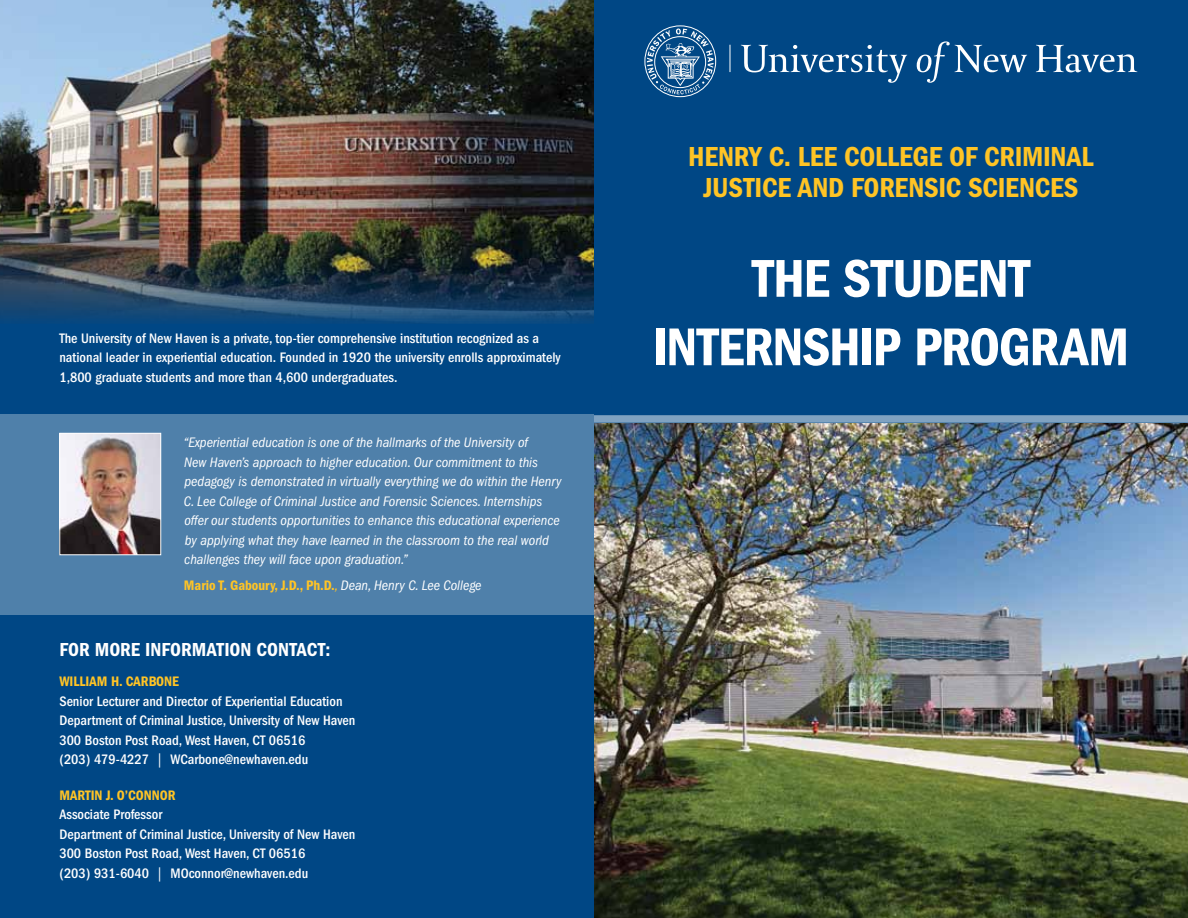
<style>
.page{position:relative;width:1188px;height:918px;background:#fff}
.page>*{position:absolute;margin:0;border:0;box-sizing:border-box;transform-origin:0 0}
.t1{font:600 condensed 55.05px/68.4px "Franklin Gothic";letter-spacing:-.02em;color:#fff;text-align:center}
.t2{font:600 condensed 28.5px/31.5px "Franklin Gothic";letter-spacing:-.01em;color:#ffc425;text-align:center}
.t3{font:600 condensed 19.5px "Franklin Gothic";color:#fff}
.t4{font:500 condensed 14.25px/19.5px "Franklin Gothic";color:#fff}
.t5{font:italic condensed 14.25px/19.5px "Franklin Gothic";color:#fff}
.t6{font:600 condensed 14.25px "Franklin Gothic";color:#ffc425}
.s1{font-weight:400;font-style:italic}
.s2{font-weight:400;font-style:italic;color:#fff}
.s3{font-weight:400}
</style>
<div class="page">
<div style="left:0;top:0;width:594px;height:918px;background:#004785"></div>
<img style="left:0;top:0;width:594px;height:323px">
<img style="left:594px;top:423px;width:594px;height:495px">
<div style="left:0;top:415px;width:594px;height:200px;background:#4f80aa"></div>
<div style="left:594px;top:0;width:594px;height:423px;background:#004785"></div>
<svg style="left:741px;top:45px;width:166px;height:38px"></svg>
<svg style="left:917px;top:41px;width:110px;height:42px"></svg>
<svg style="left:1036px;top:45px;width:101px;height:27px"></svg>
<svg style="left:730px;top:45px;width:1px;height:27px"></svg>
<div style="left:645px;top:26px;width:71px;height:71px;border:1px solid #fff;border-radius:50%"></div>
<svg style="left:647px;top:28px;width:67px;height:66px"></svg>
<div style="left:594px;top:415px;width:594px;height:8px;background:#7fa2c1"></div>
<img style="left:61px;top:435px;width:98px;height:118px">
<div style="left:59px;top:433px;width:102px;height:122px;border:1px solid #fff"></div>
<p class="t4" style="left:59px;top:328px;width:503px">The University of New Haven is a private, top-tier comprehensive institution recognized as a national leader in experiential education. Founded in 1920 the university enrolls approximately<br>1,800 graduate students and more than 4,600 undergraduates.</p>
<p class="t5" style="left:184px;top:433px;width:379px">“Experiential education is one of the hallmarks of the University of<br>New Haven’s approach to higher education. Our commitment to this pedagogy is demonstrated in virtually everything we do within the Henry C. Lee College of Criminal Justice and Forensic Sciences. Internships offer our students opportunities to enhance this educational experience by applying what they have learned in the classroom to the real world challenges they will face upon graduation.”</p>
<p class="t6" style="left:184px;top:577px;width:299px">Mario T. Gaboury, J.D., Ph.D.<span class="s1">,</span> <span class="s2">Dean, Henry C. Lee College</span></p>
<h3 class="t3" style="left:59px;top:638px;width:273px">FOR MORE INFORMATION CONTACT:</h3>
<p class="t6" style="left:59px;top:673px;width:121px">WILLIAM H. CARBONE</p>
<p class="t4" style="left:59px;top:691px;width:298px">Senior Lecturer and Director of Experiential Education Department of Criminal Justice, University of New Haven 300 Boston Post Road, West Haven, CT 06516<br>(203) 479-4227 <span class="s3">|</span> WCarbone@newhaven.edu</p>
<p class="t6" style="left:59px;top:787px;width:118px">MARTIN J. O’CONNOR</p>
<p class="t4" style="left:59px;top:805px;width:298px">Associate Professor<br>Department of Criminal Justice, University of New Haven 300 Boston Post Road, West Haven, CT 06516<br>(203) 931-6040 <span class="s3">|</span> MOconnor@newhaven.edu</p>
<h2 class="t2" style="left:688px;top:141px;width:407px">HENRY C. LEE COLLEGE OF CRIMINAL<br>JUSTICE AND FORENSIC SCIENCES</h2>
<h1 class="t1" style="left:653px;top:245px;width:478px">THE STUDENT<br>INTERNSHIP PROGRAM</h1>
</div>
